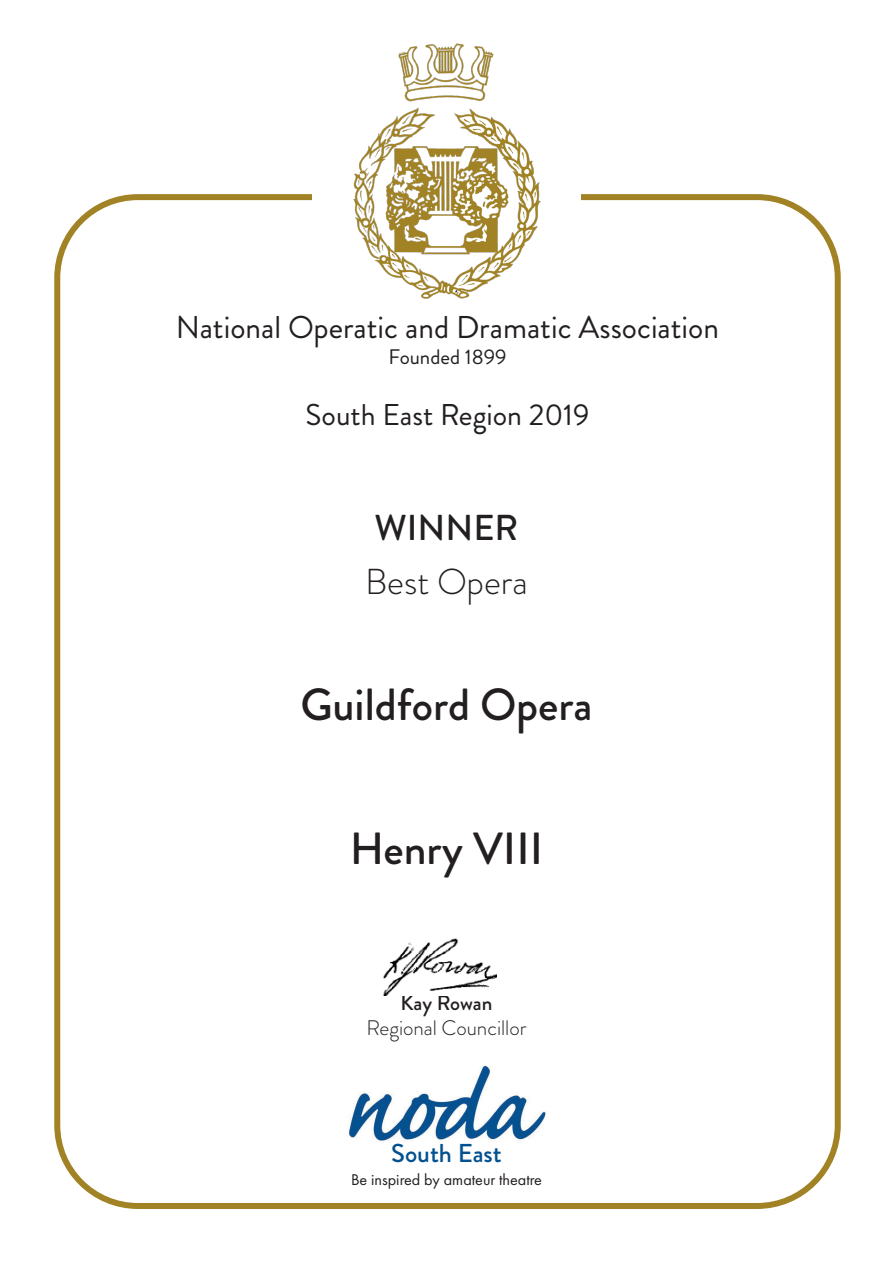
<style>
.page{position:relative;width:893px;height:1263px;background:#fff}
.page>*{position:absolute;margin:0;border:0;box-sizing:border-box;transform-origin:0 0}
.t1{font:500 45px "Brandon Grotesque";color:#231f20}
.t2{font:300 36px "Brandon Grotesque";color:#231f20}
.t3{font:500 36px "Brandon Grotesque";color:#231f20}
.t4{font:31.5px "Brandon Grotesque";color:#231f20}
.t5{font:30px "Brandon Grotesque";color:#231f20}
.t6{font:500 25.8px "Brandon Grotesque";color:#025190}
.t7{font:300 21px "Brandon Grotesque";color:#231f20}
.t8{font:21px "Brandon Grotesque";color:#231f20}
.t9{font:500 21px "Brandon Grotesque";color:#231f20}
.t10{font:16.2px "Futura PT";color:#231f20}
</style>
<div class="page">
<img style="left:348px;top:1065px;width:198px;height:78px">
<img style="left:383px;top:938px;width:114px;height:57px">
<div style="left:54px;top:194px;width:787px;height:1015px;border:6px solid #a18325;border-radius:81px"></div>
<div style="left:312px;top:40px;width:269px;height:261px;background:#fff"></div>
<img style="left:353px;top:43px;width:188px;height:256px">
<p class="t4" style="left:176px;top:306px;width:545px">National Operatic and Dramatic Association</p>
<p class="t8" style="left:388px;top:342px;width:120px">Founded 1899</p>
<p class="t5" style="left:306px;top:394px;width:285px">South East Region 2019</p>
<p class="t3" style="left:374px;top:503px;width:145px">WINNER</p>
<p class="t2" style="left:365px;top:557px;width:164px">Best Opera</p>
<h1 class="t1" style="left:300px;top:673px;width:294px">Guildford Opera</h1>
<h1 class="t1" style="left:350px;top:817px;width:195px">Henry VIII</h1>
<p class="t9" style="left:401px;top:988px;width:93px">Kay Rowan</p>
<p class="t7" style="left:366px;top:1013px;width:162px">Regional Councillor</p>
<p class="t6" style="left:391px;top:1136px;width:112px">South East</p>
<p class="t10" style="left:351px;top:1170px;width:192px">Be inspired by amateur theatre</p>
</div>
